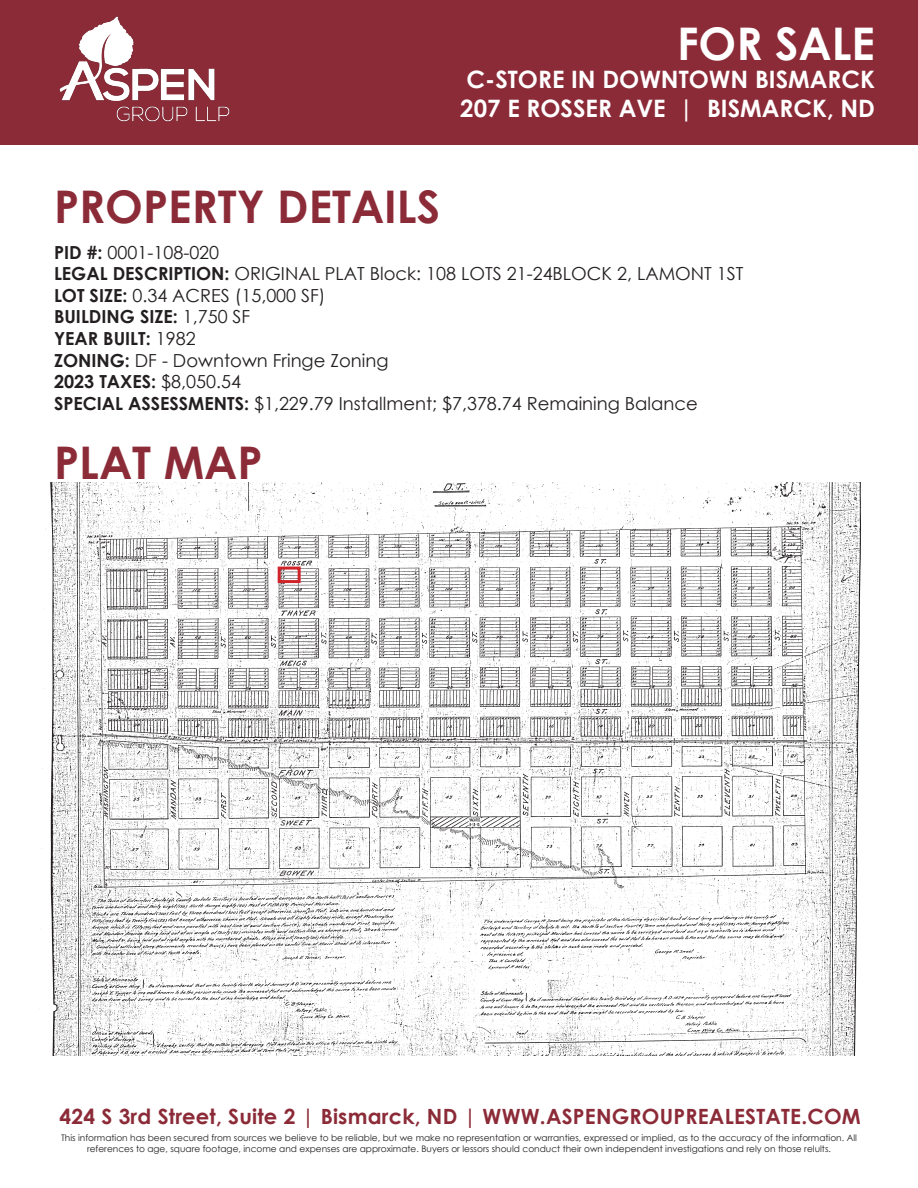
<style>
.page{position:relative;width:918px;height:1188px;background:#fff}
.page>*{position:absolute;margin:0;border:0;box-sizing:border-box;transform-origin:0 0}
.t1{font:700 45px "Century Gothic";color:#8c2b38}
.t2{font:700 45px "Century Gothic";color:#fff}
.t3{font:700 24px "Century Gothic";color:#fff}
.t4{font:700 21px "Century Gothic";letter-spacing:.01em;color:#8c2b38}
.t5{font:18px "Century Gothic";color:#231f20}
.t6{font:700 18px "Century Gothic";color:#231f20}
.t7{font:9px/10.8px "Century Gothic";color:#231f20;text-align:center}
.s1{font-weight:700}
.s2{font-weight:400}
</style>
<div class="page">
<div style="left:0;top:0;width:918px;height:145px;background:#8c2b38"></div>
<img style="left:59px;top:16px;width:171px;height:106px">
<img style="left:39px;top:483px;width:823px;height:572px">
<div style="left:278px;top:567px;width:23px;height:16px;border:3px solid #d1232a"></div>
<p class="t2" style="left:677px;top:9px;width:199px">FOR SALE</p>
<p class="t3" style="left:467px;top:62px;width:410px">C-STORE IN DOWNTOWN BISMARCK</p>
<p class="t3" style="left:460px;top:90px;width:416px">207 E ROSSER AVE | BISMARCK, ND</p>
<p class="t1" style="left:54px;top:173px;width:388px">PROPERTY DETAILS</p>
<p class="t5" style="left:54px;top:240px;width:167px"><span class="s1">PID #:</span> 0001-108-020</p>
<p class="t5" style="left:54px;top:261px;width:691px"><span class="s1">LEGAL DESCRIPTION:</span> ORIGINAL PLAT Block: 108 LOTS 21-24BLOCK 2, LAMONT 1ST</p>
<p class="t5" style="left:54px;top:283px;width:273px"><span class="s1">LOT SIZE:</span> 0.34 ACRES (15,000 SF)</p>
<p class="t6" style="left:54px;top:303px;width:198px">BUILDING SIZE: <span class="s2">1,750 SF</span></p>
<p class="t6" style="left:54px;top:325px;width:143px">YEAR BUILT: <span class="s2">1982</span></p>
<p class="t5" style="left:54px;top:348px;width:336px"><span class="s1">ZONING:</span> DF - Downtown Fringe Zoning</p>
<p class="t6" style="left:54px;top:368px;width:188px">2023 TAXES: <span class="s2">$8,050.54</span></p>
<p class="t5" style="left:54px;top:391px;width:645px"><span class="s1">SPECIAL ASSESSMENTS:</span> $1,229.79 Installment; $7,378.74 Remaining Balance</p>
<p class="t1" style="left:54px;top:429px;width:210px">PLAT MAP</p>
<p class="t4" style="left:59px;top:1100px;width:803px">424 S 3rd Street, Suite 2 | Bismarck, ND | WWW.ASPENGROUPREALESTATE.COM</p>
<p class="t7" style="left:61px;top:1132px;width:797px">This information has been secured from sources we believe to be reliable, but we make no representation or warranties, expressed or implied, as to the accuracy of the information. All references to age, square footage, income and expenses are approximate. Buyers or lessors should conduct their own independent investigations and rely on those relults.</p>
</div>
